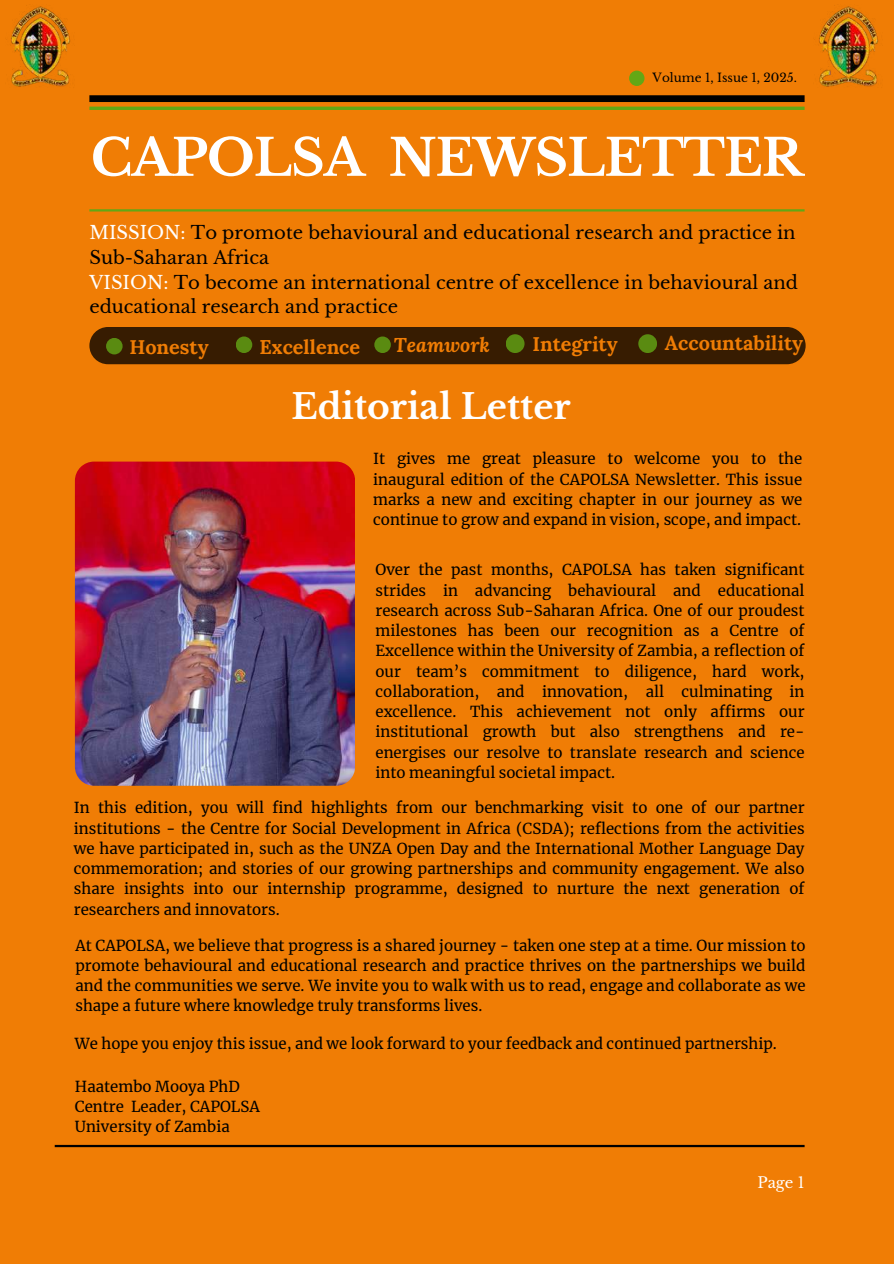
<style>
.page{position:relative;width:894px;height:1264px;background:#fff}
.page>*{position:absolute;margin:0;border:0;box-sizing:border-box;transform-origin:0 0}
.t1{font:700 50.7px "Libre Baskerville";letter-spacing:-.02em;color:#fff}
.t2{font:700 34.5px "Libre Baskerville";color:#fff}
.t3{font:700 19.8px "Lora";color:#f07d05}
.t4{font:italic 700 19.8px "Lora";color:#f07d05}
.t5{font:18px/24.8px "Libre Baskerville";color:#000}
.t6{font:15px/20.2px "Merriweather";color:#000;text-align:justify}
.t7{font:15px "Libre Baskerville";color:#fff}
.t8{font:12px "Libre Baskerville";color:#000}
.s1{color:#fff}
</style>
<div class="page">
<div style="left:0;top:0;width:893px;height:1263px;background:#f07d05"></div>
<div style="left:89px;top:95px;width:715px;height:7px;background:#000"></div>
<hr style="left:89px;top:107px;width:715px;height:3px;background:#63a715">
<hr style="left:89px;top:209px;width:715px;height:2px;background:#63a715">
<hr style="left:55px;top:1144px;width:749px;height:3px;background:#000">
<div style="left:629px;top:71px;width:15px;height:15px;background:#63a715"></div>
<img style="left:75px;top:461px;width:279px;height:324px">
<img style="left:11px;top:5px;width:60px;height:82px">
<img style="left:819px;top:5px;width:60px;height:82px">
<div style="left:89px;top:327px;width:716px;height:37px;background:#371c01"></div>
<svg style="left:638px;top:334px;width:19px;height:19px"></svg>
<svg style="left:506px;top:334px;width:18px;height:19px"></svg>
<svg style="left:374px;top:336px;width:17px;height:17px"></svg>
<svg style="left:236px;top:336px;width:16px;height:17px"></svg>
<svg style="left:106px;top:338px;width:17px;height:16px"></svg>
<p class="t8" style="left:652px;top:71px;width:146px">Volume 1, Issue 1, 2025.</p>
<h1 class="t1" style="left:91px;top:127px;width:713px">CAPOLSA NEWSLETTER</h1>
<p class="t5" style="left:89px;top:220px;width:710px"><span class="s1">MISSION:</span> To promote behavioural and educational research and practice in Sub-Saharan Africa<br><span class="s1">VISION:</span> To become an international centre of excellence in behavioural and educational research and practice</p>
<h3 class="t3" style="left:129px;top:333px;width:81px">Honesty</h3>
<h3 class="t3" style="left:259px;top:333px;width:102px">Excellence</h3>
<h3 class="t4" style="left:394px;top:331px;width:97px">Teamwork</h3>
<h3 class="t3" style="left:532px;top:330px;width:87px">Integrity</h3>
<h3 class="t3" style="left:664px;top:330px;width:140px">Accountability</h3>
<h2 class="t2" style="left:291px;top:385px;width:281px">Editorial Letter</h2>
<p class="t6" style="left:373px;top:449px;width:430px">It gives me great pleasure to welcome you to the inaugural edition of the CAPOLSA Newsletter. This issue marks a new and exciting chapter in our journey as we continue to grow and expand in vision, scope, and impact.</p>
<p class="t6" style="left:375px;top:560px;width:430px">Over the past months, CAPOLSA has taken significant strides in advancing behavioural and educational research across Sub-Saharan Africa. One of our proudest milestones has been our recognition as a Centre of Excellence within the University of Zambia, a reflection of our team’s commitment to diligence, hard work, collaboration, and innovation, all culminating in excellence. This achievement not only affirms our institutional growth but also strengthens and re&shy;energises our resolve to translate research and science into meaningful societal impact.</p>
<p class="t6" style="left:74px;top:797px;width:732px">In this edition, you will find highlights from our benchmarking visit to one of our partner institutions - the Centre for Social Development in Africa (CSDA); reflections from the activities we have participated in, such as the UNZA Open Day and the International Mother Language Day commemoration; and stories of our growing partnerships and community engagement. We also share insights into our internship programme, designed to nurture the next generation of researchers and innovators.</p>
<p class="t6" style="left:75px;top:935px;width:731px">At CAPOLSA, we believe that progress is a shared journey - taken one step at a time. Our mission to promote behavioural and educational research and practice thrives on the partnerships we build and the communities we serve. We invite you to walk with us to read, engage and collaborate as we shape a future where knowledge truly transforms lives.</p>
<p class="t6" style="left:75px;top:1033px;width:703px">We hope you enjoy this issue, and we look forward to your feedback and continued partnership.</p>
<p class="t6" style="left:75px;top:1076px;width:186px;text-align:left">Haatembo Mooya PhD<br>Centre Leader, CAPOLSA<br>University of Zambia</p>
<p class="t7" style="left:757px;top:1173px;width:49px">Page 1</p>
</div>
